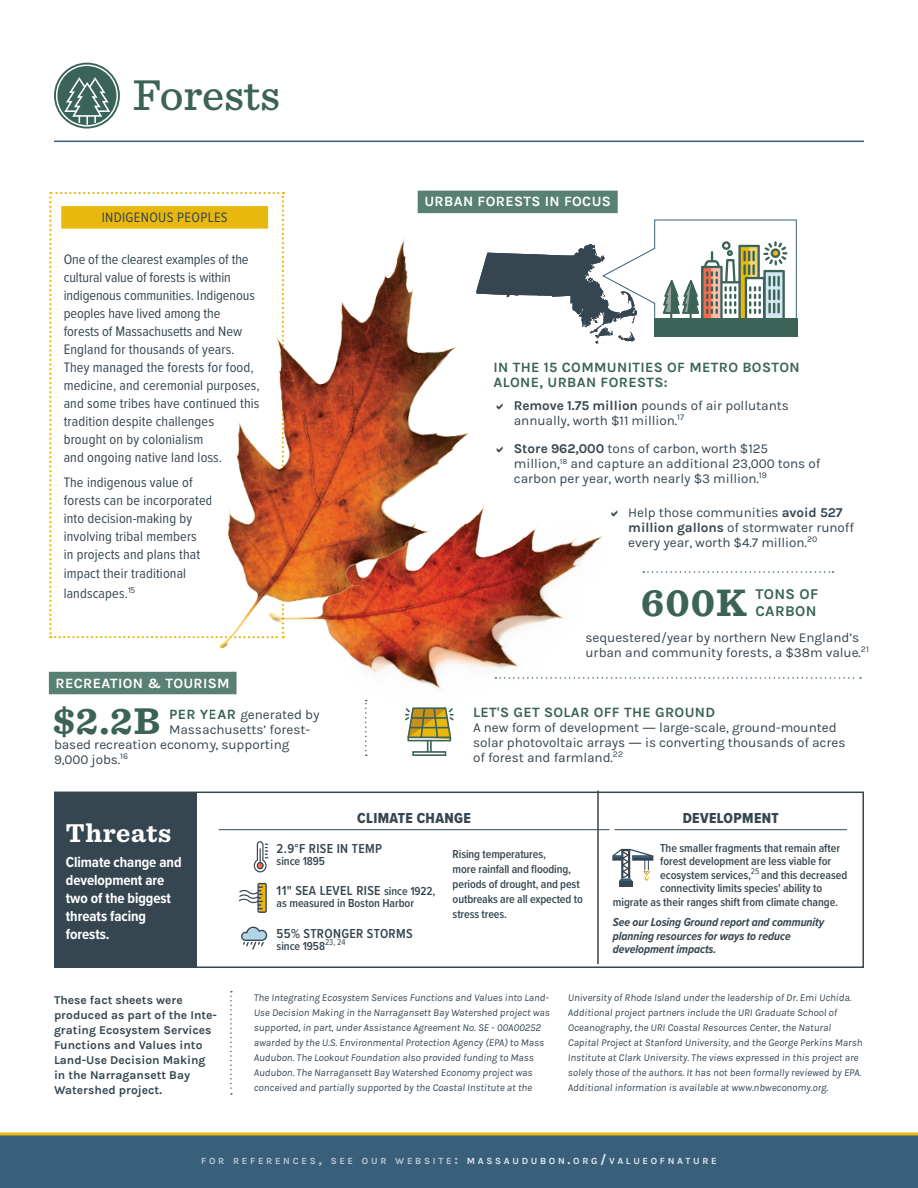
<style>
.page{position:relative;width:918px;height:1188px;background:#fff}
.page>*{position:absolute;margin:0;border:0;box-sizing:border-box;transform-origin:0 0}
.t1{font:500 45px "Sentinel";color:#3b6358}
.t2{font:700 40.05px "Sentinel";color:#3b6358}
.t3{font:700 39px "Sentinel";color:#3b6358}
.t4{font:700 27px "Sentinel";letter-spacing:.025em;color:#fff}
.t5{font:700 15px/18px "Proxima Nova Cond";letter-spacing:-.005em;color:#fff}
.t6{font:15px "Proxima Nova Cond Extrabld";letter-spacing:.025em;color:#364651}
.t7{font:700 15px/16.5px "Karla";letter-spacing:.025em;color:#3b6358}
.t8{font:14.25px/18px "Proxima Nova Cond";letter-spacing:.01em;color:#364651}
.t9{font:700 14.25px/15px "Karla";letter-spacing:.025em;color:#3b6358}
.t10{font:700 14.25px "Karla";letter-spacing:.025em;color:#fff}
.t11{font:13.5px/15px "Karla";letter-spacing:-.005em;color:#364651}
.t12{font:600 13.5px "Proxima Nova Cond";letter-spacing:.025em;color:#364651}
.t13{font:600 12px/15px "Proxima Nova Cond";letter-spacing:-.005em;color:#364651}
.t14{font:700 12px/15px "Karla";color:#364651}
.t15{font:italic 700 12px/13.5px "Proxima Nova Cond";letter-spacing:-.005em;color:#364651}
.t16{font:italic 10.5px/15px "Karla";color:#364651}
.t17{font:700 9.45px "Karla";letter-spacing:.285em;color:#e4e7ed}
.s1{font-weight:700;font-size:14.25px;color:#3b6358}
.s2{font-weight:700}
.s3{font-family:"Open Sans"}
.s4{font-size:12px}
.s5{color:#bdc7d4}
.s6{font-size:13.5px;color:#bdc7d4}
.s7{font-size:13.5px}
</style>
<div class="page">
<div style="left:54px;top:792px;width:810px;height:176px;border:2px solid #364651"></div>
<hr style="left:54px;top:141px;width:810px;height:1px;background:#38607a">
<svg style="left:230px;top:991px;width:2px;height:104px"></svg>
<div style="left:0;top:1135px;width:918px;height:53px;background:#38607a"></div>
<svg style="left:0;top:1132px;width:918px;height:4px;background:#d4b539"></svg>
<div style="left:54px;top:792px;width:143px;height:176px;background:#364651"></div>
<hr style="left:597px;top:791px;width:2px;height:173px;background:#364651">
<svg style="left:241px;top:927px;width:27px;height:23px"></svg>
<svg style="left:238px;top:883px;width:29px;height:30px"></svg>
<svg style="left:254px;top:841px;width:14px;height:31px"></svg>
<div style="left:619px;top:881px;width:13px;height:6px;background:#364651"></div>
<svg style="left:612px;top:849px;width:41px;height:32px"></svg>
<hr style="left:219px;top:829px;width:390px;height:1px;background:#364651">
<hr style="left:615px;top:829px;width:232px;height:1px;background:#364651">
<svg style="left:49px;top:192px;width:112px;height:446px"></svg>
<div style="left:61px;top:206px;width:207px;height:23px;background:#e8b80e"></div>
<svg style="left:679px;top:571px;width:154px;height:2px"></svg>
<svg style="left:680px;top:677px;width:181px;height:2px"></svg>
<div style="left:418px;top:191px;width:200px;height:22px;background:#588074"></div>
<svg style="left:512px;top:219px;width:285px;height:124px"></svg>
<div style="left:654px;top:319px;width:143px;height:18px;background:#3b6358"></div>
<img style="left:365px;top:525px;width:313px;height:231px">
<div style="left:49px;top:672px;width:188px;height:22px;background:#588074"></div>
<img style="left:161px;top:190px;width:351px;height:516px">
<div style="left:54px;top:638px;width:165px;height:32px;background:#fff"></div>
<svg style="left:54px;top:63px;width:66px;height:66px"></svg>
<svg style="left:56px;top:65px;width:62px;height:62px"></svg>
<svg style="left:497px;top:403px;width:6px;height:6px"></svg>
<svg style="left:497px;top:446px;width:6px;height:7px"></svg>
<p class="t1" style="left:133px;top:61px;width:149px">Forests</p>
<p class="t8" style="left:102px;top:208px;width:127px">INDIGENOUS PEOPLES</p>
<p class="t8" style="left:64px;top:250px;width:198px">One of the clearest examples of the cultural value of forests is within indigenous communities. Indigenous peoples have lived among the<br>forests of Massachusetts and New<br>England for thousands of years.<br>They managed the forests for food, medicine, and ceremonial purposes, and some tribes have continued this tradition despite challenges brought on by colonialism<br>and ongoing native land loss.</p>
<p class="t8" style="left:64px;top:472px;width:150px">The indigenous value of forests can be incorporated into decision-making by involving tribal members<br>in projects and plans that</p>
<p class="t8" style="left:64px;top:563px;width:124px;line-height:19.5px">impact their traditional landscapes.<sup>15</sup></p>
<p class="t10" style="left:56px;top:675px;width:176px">RECREATION &amp; TOURISM</p>
<p class="t3" style="left:53px;top:691px;width:109px">$2.2B</p>
<p class="t11" style="left:169px;top:708px;width:152px"><span class="s1">PER YEAR</span> generated by</p>
<p class="t11" style="left:169px;top:723px;width:143px">Massachusetts’ forest-</p>
<p class="t11" style="left:54px;top:738px;width:237px">based recreation economy, supporting</p>
<p class="t11" style="left:54px;top:753px;width:76px">9,000 jobs.<sup>16</sup></p>
<p class="t10" style="left:424px;top:193px;width:188px">URBAN FORESTS IN FOCUS</p>
<p class="t9" style="left:494px;top:359px;width:308px">IN THE 15 COMMUNITIES OF METRO BOSTON<br>ALONE, URBAN FORESTS:</p>
<p class="t11" style="left:514px;top:398px;width:277px"><span class="s2">Remove 1.75 million</span> pounds of air pollutants annually, worth $11 million.<sup>17</sup></p>
<p class="t11" style="left:514px;top:441px;width:308px"><span class="s2">Store 962,000</span> tons of carbon, worth $125 million,<sup>18</sup> and capture an additional 23,000 tons of carbon per year, worth nearly $3 million.<sup>19</sup></p>
<p class="t11" style="left:628px;top:505px;width:227px">Help those communities <span class="s2">avoid 527 million gallons</span> of stormwater runoff every year, worth $4.7 million.<sup>20</sup></p>
<p class="t2" style="left:641px;top:571px;width:107px">600K</p>
<p class="t7" style="left:755px;top:586px;width:65px">TONS OF<br>CARBON</p>
<p class="t11" style="left:585px;top:630px;width:285px">sequestered/year by northern New England’s urban and community forests, a $38m value.<sup>21</sup></p>
<p class="t9" style="left:473px;top:705px;width:244px">LET'S GET SOLAR OFF THE GROUND</p>
<p class="t11" style="left:473px;top:720px;width:374px">A new form of development <span class="s3">—</span> large-scale, ground-mounted solar photovoltaic arrays <span class="s3">—</span> is converting thousands of acres of forest and farmland.<sup>22</sup></p>
<p class="t4" style="left:66px;top:812px;width:107px">Threats</p>
<p class="t5" style="left:66px;top:852px;width:117px">Climate change and development are two of the biggest threats facing forests.</p>
<p class="t14" style="left:54px;top:993px;width:165px">These fact sheets were produced as part of the Inte&shy;grating Ecosystem Services<br>Functions and Values into<br>Land-Use Decision Making in the Narragansett Bay<br>Watershed project.</p>
<p class="t6" style="left:357px;top:807px;width:115px">CLIMATE CHANGE</p>
<p class="t6" style="left:683px;top:807px;width:98px">DEVELOPMENT</p>
<p class="t12" style="left:277px;top:838px;width:107px">2.9°F RISE IN TEMP</p>
<p class="t13" style="left:277px;top:853px;width:50px">since 1895</p>
<p class="t12" style="left:277px;top:881px;width:160px">11" SEA LEVEL RISE <span class="s4">since 1922,</span></p>
<p class="t13" style="left:277px;top:896px;width:139px">as measured in Boston Harbor</p>
<p class="t12" style="left:277px;top:923px;width:138px">55% STRONGER STORMS</p>
<p class="t13" style="left:277px;top:938px;width:70px">since 1958<sup>23,</sup> <sup>24</sup></p>
<p class="t13" style="left:453px;top:847px;width:132px">Rising temperatures,<br>more rainfall and flooding, periods of drought, and pest outbreaks are all expected to stress trees.</p>
<p class="t13" style="left:660px;top:840px;width:182px">The smaller fragments that remain after</p>
<p class="t13" style="left:660px;top:854px;width:173px">forest development are less viable for</p>
<p class="t13" style="left:660px;top:867px;width:189px">ecosystem services,<sup>25</sup> and this decreased</p>
<p class="t13" style="left:660px;top:881px;width:164px">connectivity limits species' ability to</p>
<p class="t13" style="left:613px;top:894px;width:227px">migrate as their ranges shift from climate change.</p>
<p class="t15" style="left:613px;top:915px;width:213px">See our Losing Ground report and community planning resources for ways to reduce development impacts.</p>
<p class="t16" style="left:254px;top:990px;width:298px">The Integrating Ecosystem Services Functions and Values into Land-Use Decision Making in the Narragansett Bay Watershed project was supported, in part, under Assistance Agreement No. SE - 00A00252 awarded by the U.S. Environmental Protection Agency (EPA) to Mass Audubon. The Lookout Foundation also provided funding to Mass Audubon. The Narragansett Bay Watershed Economy project was conceived and partially supported by the Coastal Institute at the</p>
<p class="t16" style="left:568px;top:990px;width:296px">University of Rhode Island under the leadership of Dr. Emi Uchida.<br>Additional project partners include the URI Graduate School of Oceanography, the URI Coastal Resources Center, the Natural Capital Project at Stanford University, and the George Perkins Marsh Institute at Clark University. The views expressed in this project are solely those of the authors. It has not been formally reviewed by EPA.<br>Additional information is available at www.nbweconomy.org.</p>
<p class="t17" style="left:201px;top:1155px;width:517px"><span class="s5">FOR REFERENCES</span><span class="s6">,</span> <span class="s5">SEE OUR WEBSITE</span><span class="s6">:</span> MASSAUDUBON<span class="s7">.</span>ORG<span class="s7">/</span>VALUEOFNATURE</p>
</div>
